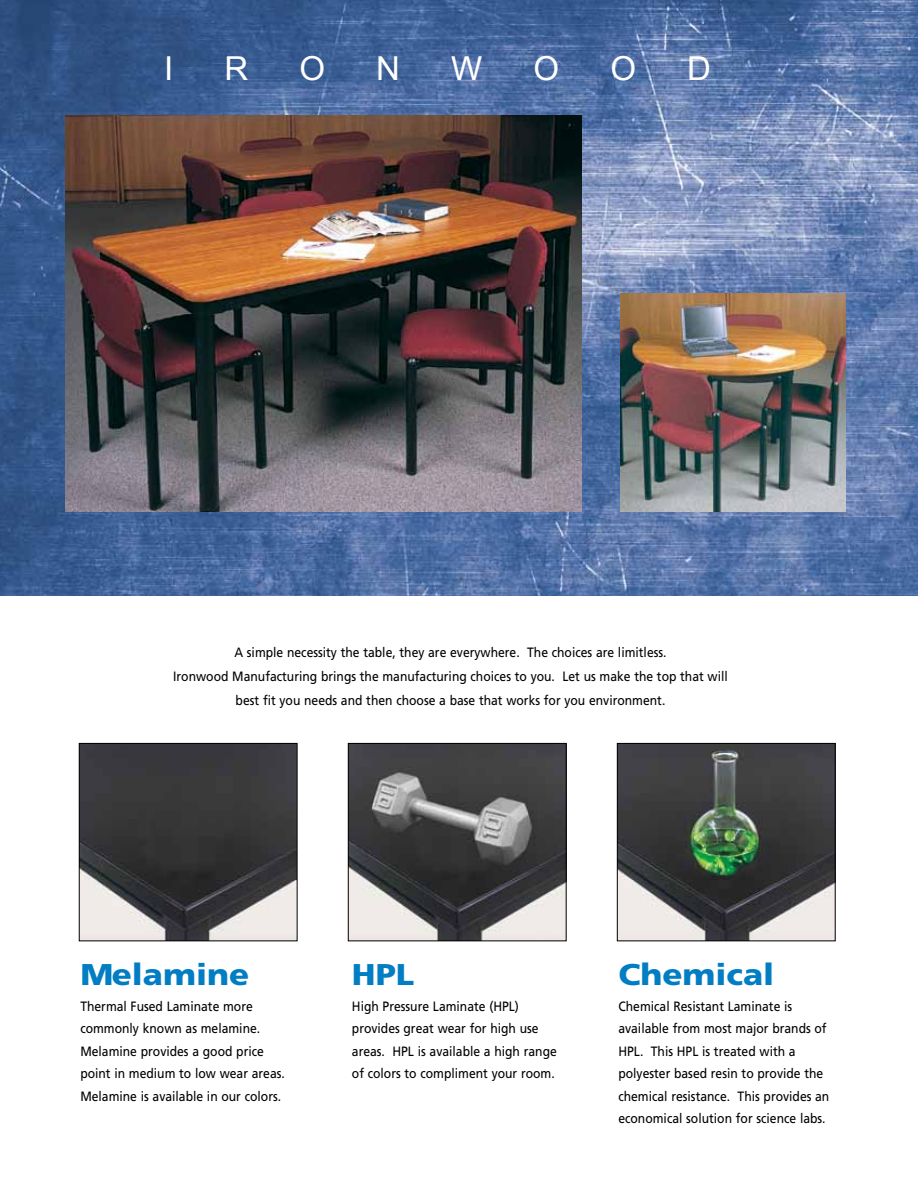
<style>
.page{position:relative;width:918px;height:1188px;background:#fff}
.page>*{position:absolute;margin:0;border:0;box-sizing:border-box;transform-origin:0 0}
.t1{font:33px "Arial";color:#fff}
.t2{font:900 30px "Frutiger";color:#007dc3;scale:1.1 1}
.t3{font:13.5px/22.5px "Frutiger";color:#000;scale:.9 1}
</style>
<div class="page">
<img style="left:81px;top:745px;width:215px;height:194px">
<div style="left:79px;top:743px;width:219px;height:198px;border:1px solid #000"></div>
<img style="left:350px;top:745px;width:215px;height:194px">
<div style="left:348px;top:743px;width:219px;height:198px;border:1px solid #000"></div>
<img style="left:619px;top:745px;width:215px;height:194px">
<div style="left:617px;top:743px;width:219px;height:198px;border:1px solid #000"></div>
<img style="left:0;top:0;width:918px;height:595px">
<img style="left:66px;top:116px;width:516px;height:396px">
<img style="left:620px;top:293px;width:225px;height:219px">
<h1 class="t1" style="left:164px;top:47px;width:11px">I</h1>
<h1 class="t1" style="left:225px;top:47px;width:25px">R</h1>
<h1 class="t1" style="left:300px;top:47px;width:27px">O</h1>
<h1 class="t1" style="left:376px;top:47px;width:25px">N</h1>
<h1 class="t1" style="left:451px;top:47px;width:33px">W</h1>
<h1 class="t1" style="left:534px;top:47px;width:27px">O</h1>
<h1 class="t1" style="left:610px;top:47px;width:27px">O</h1>
<h1 class="t1" style="left:687px;top:47px;width:25px">D</h1>
<p class="t3" style="left:173px;top:641px;width:618px;line-height:24px;text-align:center">A simple necessity the table, they are everywhere. The choices are limitless.<br>Ironwood Manufacturing brings the manufacturing choices to you. Let us make the top that will best fit you needs and then choose a base that works for you environment.</p>
<h2 class="t2" style="left:80px;top:956px;width:155px">Melamine</h2>
<p class="t3" style="left:80px;top:995px;width:229px">Thermal Fused Laminate more commonly known as melamine.<br>Melamine provides a good price point in medium to low wear areas.<br>Melamine is available in our colors.</p>
<h2 class="t2" style="left:352px;top:956px;width:58px">HPL</h2>
<p class="t3" style="left:352px;top:995px;width:229px">High Pressure Laminate (HPL) provides great wear for high use areas. HPL is available a high range of colors to compliment your room.</p>
<h2 class="t2" style="left:618px;top:956px;width:143px">Chemical</h2>
<p class="t3" style="left:618px;top:995px;width:236px">Chemical Resistant Laminate is available from most major brands of HPL. This HPL is treated with a polyester based resin to provide the chemical resistance. This provides an economical solution for science labs.</p>
</div>
